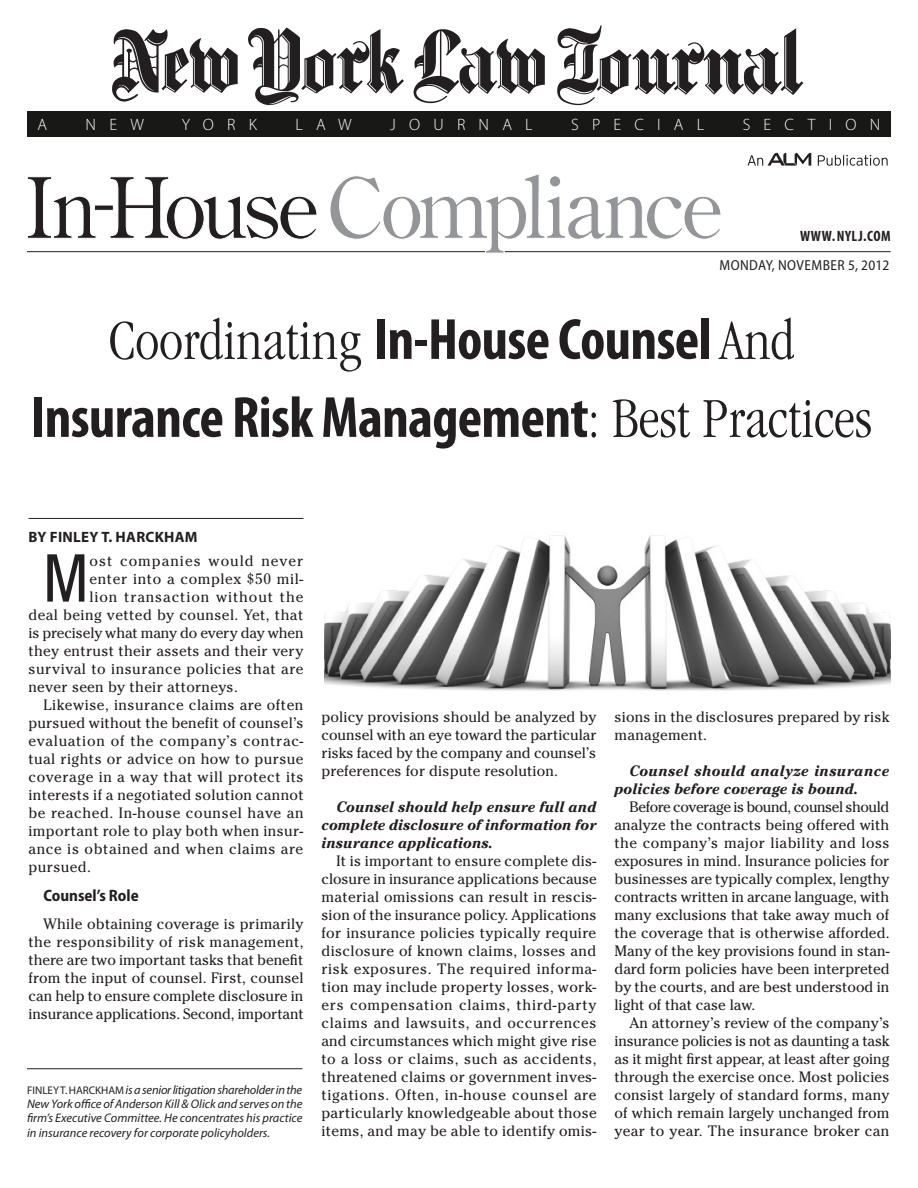
<style>
.page{position:relative;width:918px;height:1188px;background:#fff}
.page>*{position:absolute;margin:0;border:0;box-sizing:border-box;transform-origin:0 0}
.TEXT_Indent{font:condensed 66.15px "Helvetica Neue LT Std";color:#231f20;scale:.96 1}
.HEAD_RopSecondary{font:700 condensed 58.5px/78px "Myriad Pro";letter-spacing:-.01em;color:#231f20;text-align:center}
.t1{font:300 16.5px "Myriad Pro";letter-spacing:.805em;color:#fff}
.SUBHED_SS{font:700 semi-condensed 16.5px "Myriad Pro";color:#231f20}
.TEXT_Indent-2{font:15px/18px "Cheltenham Std";letter-spacing:.02em;color:#231f20;text-align:justify}
.TEXT_Indent-3{font:italic 700 15px/18px "Cheltenham Std";color:#231f20;text-align:justify}
.TEXT_Indent-4{font:italic 700 15px/18px "Cheltenham Std";letter-spacing:.02em;color:#231f20}
.TEXT_Indent-5{font:15px "Cheltenham Std";letter-spacing:-.01em;color:#231f20}
.TEXT_Indent-6{font:15px "Cheltenham Std";letter-spacing:.06em;color:#231f20}
.TEXT_Indent-7{font:15px "Cheltenham Std";letter-spacing:.04em;color:#231f20}
.TEXT_Indent-8{font:15px "Cheltenham Std";letter-spacing:.07em;color:#231f20}
.BYLINE_Articles{font:700 15px "Myriad Pro";letter-spacing:.02em;color:#231f20}
.t2{font:700 condensed 15px "Myriad Pro";letter-spacing:.04em;color:#231f20}
.t3{font:semi-condensed 14.55px "Myriad Pro";letter-spacing:.03em;color:#231f20}
.BIO_Boxes{font:italic 12.45px/14.4px "Myriad Pro";color:#231f20;text-align:justify}
.s1{font-family:"ITC Garamond Std";font-weight:300}
.s2{font-style:normal;font-size:11.1px}
</style>
<div class="page">
<img style="left:112px;top:25px;width:692px;height:81px">
<hr style="left:27px;top:251px;width:864px;height:1px;background:#231f20">
<svg style="left:818px;top:155px;width:70px;height:11px"></svg>
<svg style="left:748px;top:153px;width:63px;height:13px"></svg>
<hr style="left:28px;top:518px;width:275px;height:1px;background:#231f20">
<hr style="left:27px;top:1068px;width:275px;height:1px;background:#231f20">
<div style="left:27px;top:111px;width:864px;height:26px;background:#181817"></div>
<img style="left:325px;top:535px;width:566px;height:156px">
<svg style="left:27px;top:176px;width:70px;height:63px"></svg>
<svg style="left:94px;top:205px;width:15px;height:6px"></svg>
<svg style="left:109px;top:176px;width:208px;height:64px"></svg>
<svg style="left:329px;top:174px;width:392px;height:79px"></svg>
<p class="t1" style="left:38px;top:116px;width:11px">A</p>
<p class="t1" style="left:86px;top:116px;width:60px">NEW</p>
<p class="t1" style="left:182px;top:116px;width:77px">YORK</p>
<p class="t1" style="left:295px;top:116px;width:58px">LAW</p>
<p class="t1" style="left:390px;top:116px;width:144px">JOURNAL</p>
<p class="t1" style="left:571px;top:116px;width:135px">SPECIAL</p>
<p class="t1" style="left:743px;top:116px;width:139px">SECTION</p>
<p class="t2" style="left:800px;top:227px;width:92px">WWW. NYLJ.COM</p>
<p class="t3" style="left:719px;top:257px;width:171px">MONDAY, NOVEMBER 5, 2012</p>
<p class="HEAD_RopSecondary" style="left:31px;top:301px;width:843px"><span class="s1">Coordinating</span> In-House Counsel <span class="s1">And<br></span>Insurance Risk Management<span class="s1">: Best Practices</span></p>
<p class="BYLINE_Articles" style="left:29px;top:528px;width:171px">BY FINLEY T. HARCKHAM</p>
<p class="TEXT_Indent" style="left:44px;top:540px;width:48px">M</p>
<p class="TEXT_Indent-8" style="left:90px;top:552px;width:215px">ost companies would never</p>
<p class="TEXT_Indent-7" style="left:90px;top:570px;width:215px">enter into a complex $50 mil-</p>
<p class="TEXT_Indent-6" style="left:90px;top:588px;width:215px">lion transaction without the</p>
<p class="TEXT_Indent-2" style="left:28px;top:605px;width:276px">deal being vetted by counsel. Yet, that</p>
<p class="TEXT_Indent-5" style="left:28px;top:624px;width:277px">is precisely what many do every day when</p>
<p class="TEXT_Indent-2" style="left:28px;top:641px;width:276px">they entrust their assets and their very</p>
<p class="TEXT_Indent-2" style="left:28px;top:659px;width:276px">survival to insurance policies that are</p>
<p class="TEXT_Indent-2" style="left:28px;top:677px;width:211px">never seen by their attorneys.</p>
<p class="TEXT_Indent-2" style="left:28px;top:695px;width:277px;text-indent:15px">Likewise, insurance claims are often pursued without the benefit of counsel’s evaluation of the company’s contrac&shy;tual rights or advice on how to pursue coverage in a way that will protect its interests if a negotiated solution cannot be reached. In-house counsel have an important role to play both when insur&shy;ance is obtained and when claims are pursued.</p>
<p class="SUBHED_SS" style="left:44px;top:886px;width:97px">Counsel’s Role</p>
<p class="TEXT_Indent-2" style="left:28px;top:915px;width:277px;text-indent:15px">While obtaining coverage is primarily the responsibility of risk management, there are two important tasks that benefit from the input of counsel. First, counsel can help to ensure complete disclosure in insurance applications. Second, important</p>
<p class="BIO_Boxes" style="left:27px;top:1083px;width:277px"><span class="s2">FINLEY T. HARCKHAM</span> is a senior litigation shareholder in the New York office of Anderson Kill &amp; Olick and serves on the firm’s Executive Committee. He concentrates his practice in insurance recovery for corporate policyholders.</p>
<p class="TEXT_Indent-2" style="left:322px;top:708px;width:277px">policy provisions should be analyzed by counsel with an eye toward the particular risks faced by the company and counsel’s preferences for dispute resolution.</p>
<p class="TEXT_Indent-3" style="left:322px;top:798px;width:276px;text-indent:15px">Counsel should help ensure full and complete disclosure of information for insurance applications.</p>
<p class="TEXT_Indent-2" style="left:322px;top:852px;width:277px;text-indent:15px">It is important to ensure complete dis&shy;closure in insurance applications because material omissions can result in rescis&shy;sion of the insurance policy. Applications for insurance policies typically require disclosure of known claims, losses and risk exposures. The required informa&shy;tion may include property losses, work&shy;ers compensation claims, third-party claims and lawsuits, and occurrences and circumstances which might give rise to a loss or claims, such as accidents, threatened claims or government inves&shy;tigations. Often, in-house counsel are particularly knowledgeable about those items, and may be able to identify omis-</p>
<p class="TEXT_Indent-2" style="left:615px;top:708px;width:276px">sions in the disclosures prepared by risk management.</p>
<p class="TEXT_Indent-4" style="left:615px;top:762px;width:276px;text-indent:15px">Counsel should analyze insurance policies before coverage is bound.</p>
<p class="TEXT_Indent-2" style="left:615px;top:798px;width:277px;text-indent:15px">Before coverage is bound, counsel should analyze the contracts being offered with the company’s major liability and loss exposures in mind. Insurance policies for businesses are typically complex, lengthy contracts written in arcane language, with many exclusions that take away much of the coverage that is otherwise afforded.<br>Many of the key provisions found in stan&shy;dard form policies have been interpreted by the courts, and are best understood in light of that case law.</p>
<p class="TEXT_Indent-2" style="left:615px;top:1014px;width:277px;text-indent:15px">An attorney’s review of the company’s insurance policies is not as daunting a task as it might first appear, at least after going through the exercise once. Most policies consist largely of standard forms, many of which remain largely unchanged from year to year. The insurance broker can</p>
</div>
